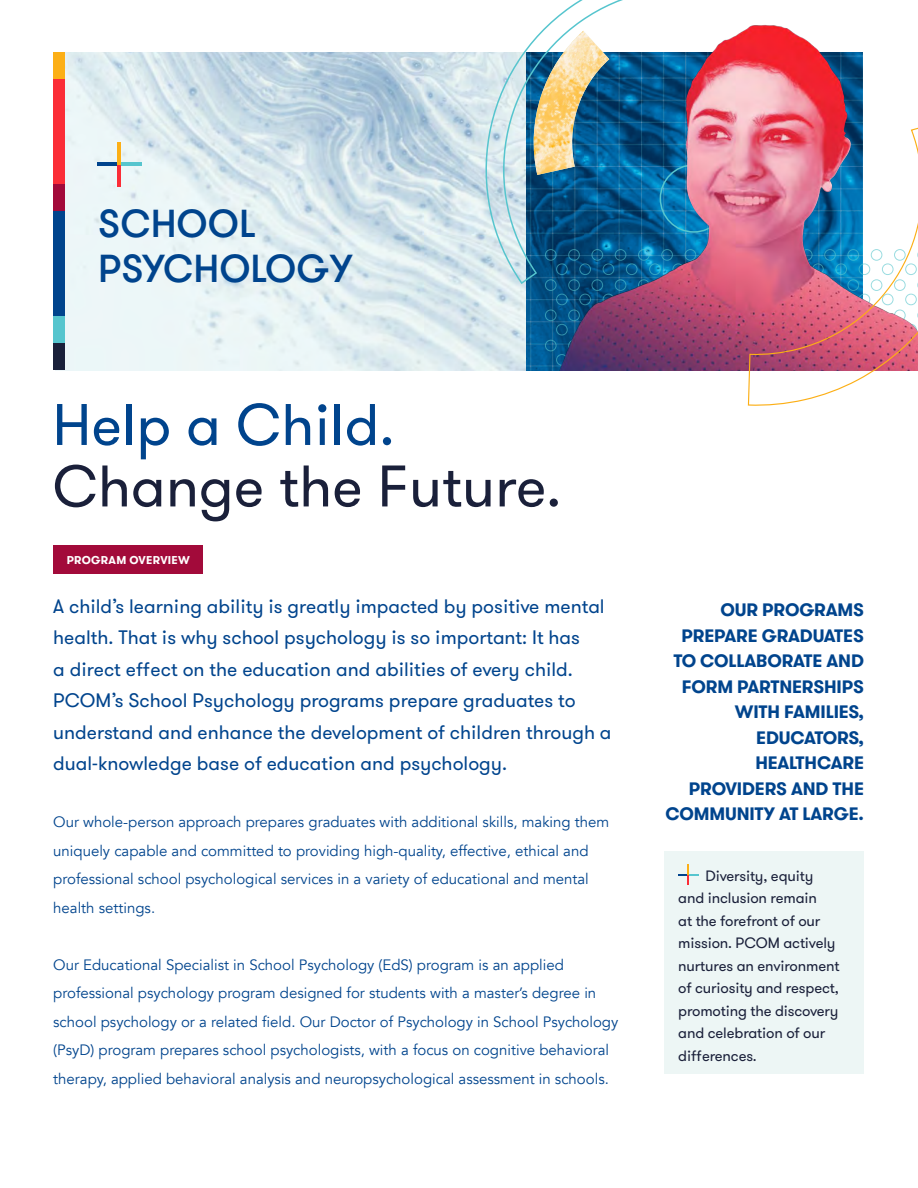
<style>
.page{position:relative;width:918px;height:1188px;background:#fff}
.page>*{position:absolute;margin:0;border:0;box-sizing:border-box;transform-origin:0 0}
.t1{font:58.5px/61.5px "GT Walsheim";color:#1a203a}
.t2{font:500 39px "GT Walsheim";color:#00448d}
.subhead{font:19.5px/31.5px "GT Walsheim";color:#00448d}
.box_text{font:700 18px/25.5px "GT Walsheim";letter-spacing:-.01em;color:#00448d;text-align:right}
.text{font:15px/28.5px "Avenir";color:#00448d}
.box_text-2{font:15px/22.5px "GT Walsheim";letter-spacing:-.01em;color:#1a203a}
.t3{font:700 11.4px "GT Walsheim";letter-spacing:.02em;color:#fff}
.s1{color:#00448d}
</style>
<div class="page">
<img style="left:65px;top:52px;width:334px;height:318px">
<div style="left:53px;top:52px;width:12px;height:27px;background:#fcaf16"></div>
<div style="left:53px;top:79px;width:12px;height:26px;background:#fb2d37"></div>
<div style="left:53px;top:105px;width:12px;height:27px;background:#fb2d37"></div>
<div style="left:53px;top:132px;width:12px;height:26px;background:#fb2d37"></div>
<div style="left:53px;top:158px;width:12px;height:27px;background:#fb2d37"></div>
<div style="left:53px;top:185px;width:12px;height:26px;background:#a20a3a"></div>
<div style="left:53px;top:211px;width:12px;height:26px;background:#00448d"></div>
<div style="left:53px;top:237px;width:12px;height:27px;background:#00448d"></div>
<div style="left:53px;top:264px;width:12px;height:26px;background:#00448d"></div>
<div style="left:53px;top:290px;width:12px;height:27px;background:#00448d"></div>
<div style="left:53px;top:317px;width:12px;height:26px;background:#56c5ce"></div>
<div style="left:53px;top:343px;width:12px;height:27px;background:#1a203a"></div>
<hr style="left:97px;top:163px;width:22px;height:3px;background:#00448d">
<hr style="left:119px;top:163px;width:23px;height:3px;background:#56c5ce">
<hr style="left:118px;top:164px;width:3px;height:23px;background:#fb2d37">
<hr style="left:118px;top:142px;width:3px;height:22px;background:#fcaf16">
<img style="left:399px;top:6px;width:464px;height:364px">
<img style="left:747px;top:115px;width:171px;height:291px">
<div style="left:53px;top:545px;width:150px;height:29px;background:#a20a3a"></div>
<div style="left:665px;top:851px;width:199px;height:223px;background:#edf6f5"></div>
<svg style="left:678px;top:865px;width:20px;height:20px"></svg>
<h1 class="t2" style="left:98px;top:198px;width:159px">SCHOOL</h1>
<h1 class="t2" style="left:98px;top:243px;width:256px">PSYCHOLOGY</h1>
<h2 class="t1" style="left:52px;top:395px;width:510px"><span class="s1">Help a Child.<br></span>Change the Future.</h2>
<h3 class="t3" style="left:67px;top:553px;width:125px">PROGRAM OVERVIEW</h3>
<p class="subhead" style="left:53px;top:591px;width:560px">A child’s learning ability is greatly impacted by positive mental health. That is why school psychology is so important: It has<br>a direct effect on the education and abilities of every child.<br>PCOM’s School Psychology programs prepare graduates to understand and enhance the development of children through a dual-knowledge base of education and psychology.</p>
<p class="text" style="left:53px;top:808px;width:558px">Our whole-person approach prepares graduates with additional skills, making them uniquely capable and committed to providing high-quality, effective, ethical and professional school psychological services in a variety of educational and mental health settings.</p>
<p class="text" style="left:53px;top:951px;width:567px">Our Educational Specialist in School Psychology (EdS) program is an applied professional psychology program designed for students with a master’s degree in school psychology or a related field. Our Doctor of Psychology in School Psychology (PsyD) program prepares school psychologists, with a focus on cognitive behavioral therapy, applied behavioral analysis and neuropsychological assessment in schools.</p>
<p class="box_text" style="left:665px;top:597px;width:200px">OUR PROGRAMS<br>PREPARE GRADUATES<br>TO COLLABORATE AND<br>FORM PARTNERSHIPS<br>WITH FAMILIES,<br>EDUCATORS,<br>HEALTHCARE<br>PROVIDERS AND THE<br>COMMUNITY AT LARGE.</p>
<p class="box_text-2" style="left:678px;top:864px;width:163px;text-indent:27px">Diversity, equity and inclusion remain<br>at the forefront of our mission. PCOM actively nurtures an environment of curiosity and respect, promoting the discovery and celebration of our differences.</p>
</div>
